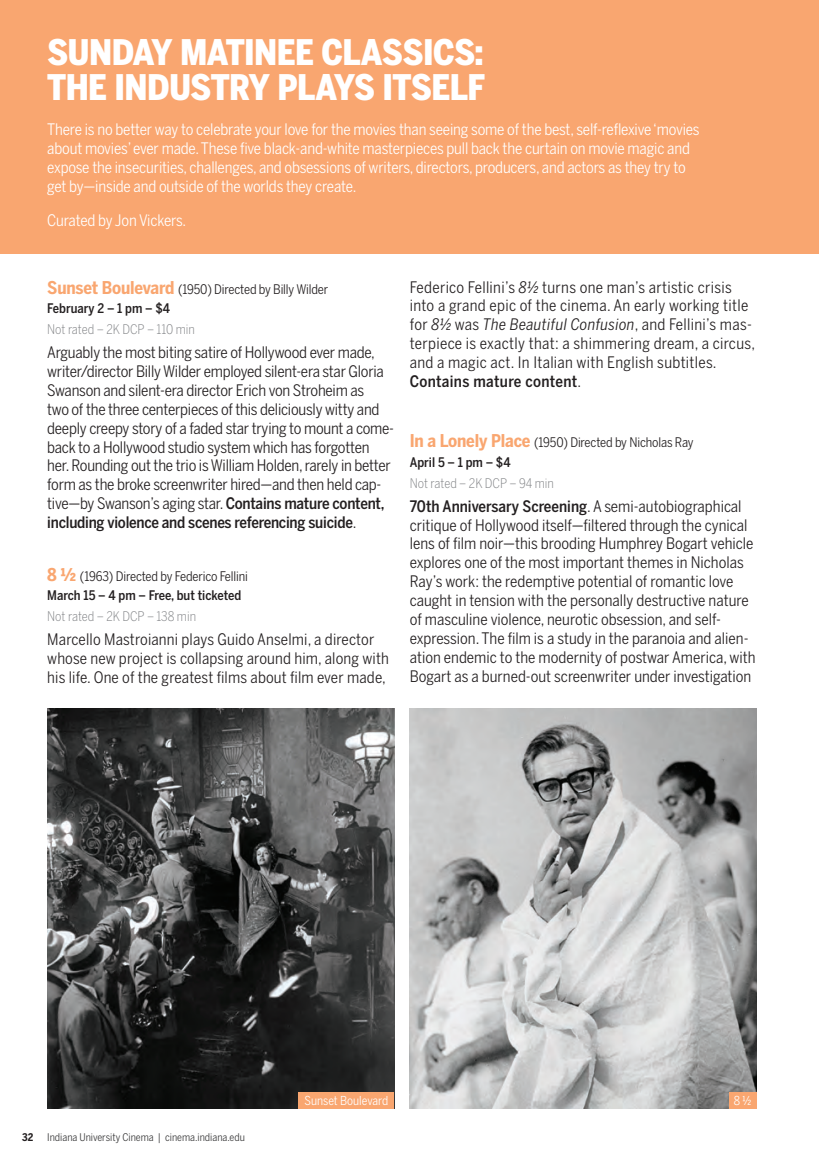
<style>
.page{position:relative;width:819px;height:1166px;background:#fff}
.page>*{position:absolute;margin:0;border:0;box-sizing:border-box;transform-origin:0 0}
.series_title{font:900 35px/35px "Benton Sans Cond";letter-spacing:-.02em;color:#fff}
.film_Paragraph{font:15.75px/18.9px "Benton Sans Cond";color:#231f20}
.series_description{font:15.75px/18.9px "Benton Sans Cond";letter-spacing:-.01em;color:#fff}
.film_Paragraph-2{font:15.75px/18.9px "Benton Sans Cond";letter-spacing:.02em;color:#231f20}
.Film_title{font:13.12px "Benton Sans Cond";letter-spacing:-.01em;color:#231f20}
.film_date{font:300 13.12px "Benton Sans Cond";color:#808285}
.film_date-2{font:500 13.12px "Benton Sans Cond";color:#231f20}
.t1{font:12.25px "Benton Sans Cond";color:#fff}
.t2{font:10.5px "Benton Sans Cond";color:#383839}
.t3{font:700 10.5px "Benton Sans Cond";color:#231f20}
.s1{font-weight:700;font-size:17.5px;color:#f9a670}
.s2{font-weight:500}
.s3{font-style:italic}
</style>
<div class="page">
<div style="left:0;top:0;width:819px;height:254px;background:#f9a670"></div>
<img style="left:47px;top:708px;width:347px;height:401px">
<img style="left:410px;top:708px;width:347px;height:401px">
<div style="left:299px;top:1092px;width:95px;height:17px;background:#f9a670"></div>
<div style="left:729px;top:1092px;width:28px;height:17px;background:#f9a670"></div>
<h1 class="series_title" style="left:47px;top:36px;width:439px">SUNDAY MATINEE CLASSICS:<br>THE INDUSTRY PLAYS ITSELF</h1>
<p class="series_description" style="left:47px;top:120px;width:654px">There is no better way to celebrate your love for the movies than seeing some of the best, self-reflexive ‘movies about movies’ ever made. These five black-and-white masterpieces pull back the curtain on movie magic and expose the insecurities, challenges, and obsessions of writers, directors, producers, and actors as they try to get by—inside and outside of the worlds they create.</p>
<p class="series_description" style="left:47px;top:211px;width:141px">Curated by Jon Vickers.</p>
<h3 class="Film_title" style="left:47px;top:281px;width:283px"><span class="s1">Sunset Boulevard</span> (1950) Directed by Billy Wilder</h3>
<p class="film_date-2" style="left:47px;top:300px;width:124px">February 2 – 1 pm – $4</p>
<p class="film_date" style="left:47px;top:321px;width:149px">Not rated – 2K DCP – 110 min</p>
<p class="film_Paragraph" style="left:47px;top:343px;width:348px">Arguably the most biting satire of Hollywood ever made, writer/director Billy Wilder employed silent-era star Gloria Swanson and silent-era director Erich von Stroheim as<br>two of the three centerpieces of this deliciously witty and deeply creepy story of a faded star trying to mount a come&shy;back to a Hollywood studio system which has forgotten her. Rounding out the trio is William Holden, rarely in better form as the broke screenwriter hired—and then held cap&shy;tive—by Swanson’s aging star. <span class="s2">Contains mature content, including violence and scenes referencing suicide</span>.</p>
<h3 class="Film_title" style="left:47px;top:568px;width:202px"><span class="s1">8 ½</span> (1963) Directed by Federico Fellini</h3>
<p class="film_date-2" style="left:47px;top:587px;width:196px">March 15 – 4 pm – Free, but ticketed</p>
<p class="film_date" style="left:47px;top:608px;width:150px">Not rated – 2K DCP – 138 min</p>
<p class="film_Paragraph" style="left:47px;top:629px;width:343px">Marcello Mastroianni plays Guido Anselmi, a director whose new project is collapsing around him, along with his life. One of the greatest films about film ever made,</p>
<p class="film_Paragraph-2" style="left:410px;top:277px;width:347px">Federico Fellini’s <span class="s3">8½</span> turns one man’s artistic crisis into a grand epic of the cinema. An early working title for <span class="s3">8½</span> was <span class="s3">The Beautiful Confusion</span>, and Fellini’s mas&shy;terpiece is exactly that: a shimmering dream, a circus, and a magic act. In Italian with English subtitles.<br><span class="s2">Contains mature content</span>.</p>
<h3 class="Film_title" style="left:410px;top:435px;width:286px"><span class="s1">In a Lonely Place</span> (1950) Directed by Nicholas Ray</h3>
<p class="film_date-2" style="left:410px;top:454px;width:102px">April 5 – 1 pm – $4</p>
<p class="film_date" style="left:410px;top:475px;width:146px">Not rated – 2K DCP – 94 min</p>
<p class="film_Paragraph" style="left:410px;top:496px;width:347px"><span class="s2">70th Anniversary Screening</span>. A semi-autobiographical critique of Hollywood itself—filtered through the cynical lens of film noir—this brooding Humphrey Bogart vehicle explores one of the most important themes in Nicholas Ray’s work: the redemptive potential of romantic love caught in tension with the personally destructive nature of masculine violence, neurotic obsession, and self&shy;expression. The film is a study in the paranoia and alien&shy;ation endemic to the modernity of postwar America, with Bogart as a burned-out screenwriter under investigation</p>
<p class="t3" style="left:22px;top:1130px;width:13px">32</p>
<p class="t2" style="left:47px;top:1130px;width:199px">Indiana University Cinema | cinema.indiana.edu</p>
<p class="t1" style="left:304px;top:1093px;width:85px">Sunset Boulevard</p>
<p class="t1" style="left:734px;top:1093px;width:19px">8 ½</p>
</div>
